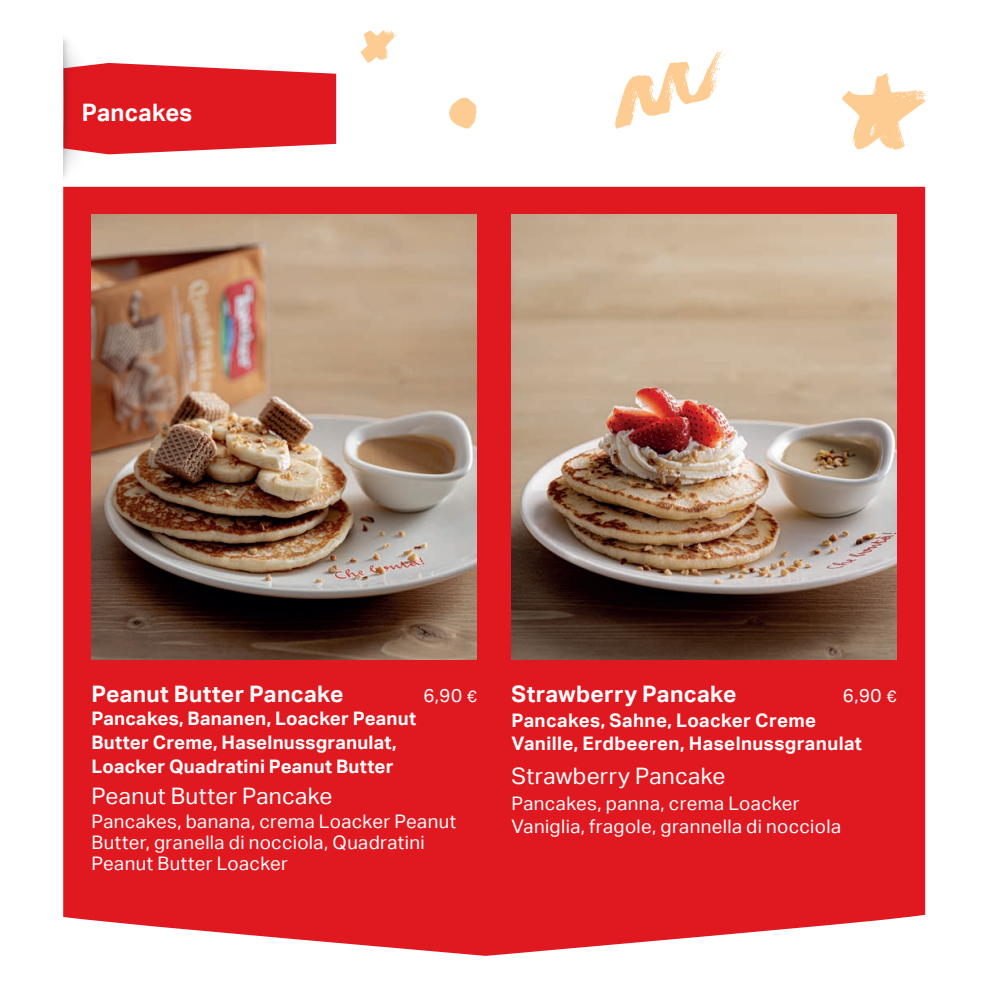
<style>
.page{position:relative;width:989px;height:989px;background:#fff}
.page>*{position:absolute;margin:0;border:0;box-sizing:border-box;transform-origin:0 0}
.t1{font:700 24.07px "Aktiv Grotesk";letter-spacing:.01em;color:#fff}
.t2{font:700 22.72px "Aktiv Grotesk";letter-spacing:.015em;color:#fff}
.t3{font:22.72px "Aktiv Grotesk";letter-spacing:.015em;color:#fff}
.t4{font:18.68px/20.7px "Aktiv Grotesk";letter-spacing:.02em;color:#fff}
.t5{font:700 18.68px/23.8px "Aktiv Grotesk";letter-spacing:.015em;color:#fff}
.s1{font-size:16.43px}
</style>
<div class="page">
<div style="left:63px;top:187px;width:862px;height:768px;background:#e01921"></div>
<img style="left:91px;top:214px;width:386px;height:445px">
<img style="left:511px;top:214px;width:386px;height:445px">
<svg style="left:842px;top:73px;width:84px;height:77px"></svg>
<svg style="left:615px;top:50px;width:111px;height:79px"></svg>
<svg style="left:360px;top:29px;width:37px;height:34px"></svg>
<svg style="left:449px;top:97px;width:28px;height:32px"></svg>
<svg style="left:63px;top:40px;width:273px;height:137px"></svg>
<p class="t1" style="left:82px;top:99px;width:112px">Pancakes</p>
<p class="t2" style="left:91px;top:680px;width:253px">Peanut Butter Pancake</p>
<p class="t4" style="left:423px;top:684px;width:55px">6,90 <span class="s1">€</span></p>
<p class="t5" style="left:91px;top:707px;width:326px">Pancakes, Bananen, Loacker Peanut<br>Butter Creme, Haselnussgranulat,<br>Loacker Quadratini Peanut Butter</p>
<p class="t3" style="left:91px;top:783px;width:243px">Peanut Butter Pancake</p>
<p class="t4" style="left:91px;top:811px;width:366px">Pancakes, banana, crema Loacker Peanut<br>Butter, granella di nocciola, Quadratini<br>Peanut Butter Loacker</p>
<p class="t2" style="left:511px;top:680px;width:226px">Strawberry Pancake</p>
<p class="t4" style="left:843px;top:684px;width:55px">6,90 <span class="s1">€</span></p>
<p class="t5" style="left:511px;top:709px;width:352px;line-height:22.7px">Pancakes, Sahne, Loacker Creme<br>Vanille, Erdbeeren, Haselnussgranulat</p>
<p class="t3" style="left:511px;top:763px;width:215px">Strawberry Pancake</p>
<p class="t4" style="left:511px;top:792px;width:331px;line-height:22.7px">Pancakes, panna, crema Loacker<br>Vaniglia, fragole, grannella di nocciola</p>
</div>
